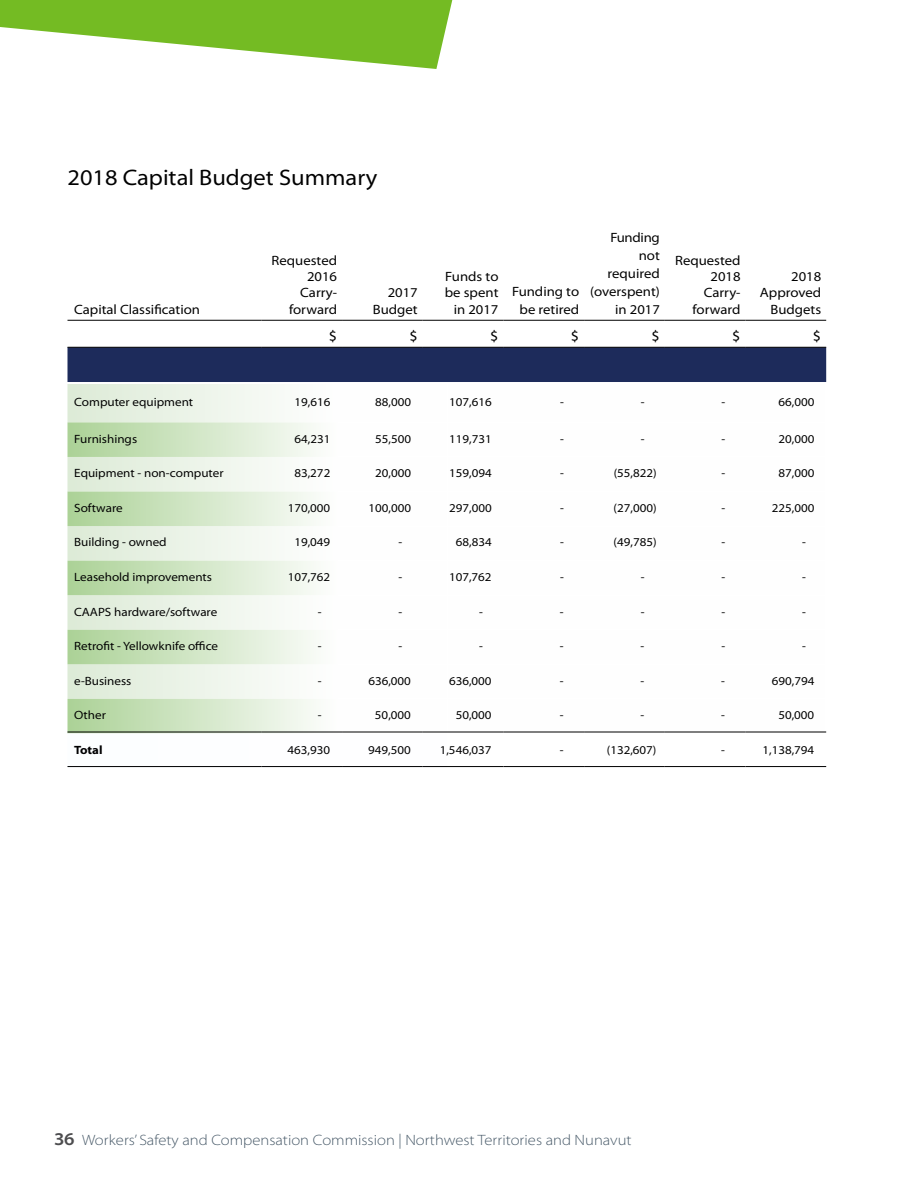
<style>
.page{position:relative;width:918px;height:1188px;background:#fff}
.page>*{position:absolute;margin:0;border:0;box-sizing:border-box;transform-origin:0 0}
.t1{font:semi-expanded 22.5px "Myriad Pro";color:#000}
.t2{font:300 semi-expanded 15px "Myriad Pro";color:#455766}
.t3{font:semi-expanded 15px "Myriad Pro";color:#000}
.t4{font:semi-expanded 13.5px/16.2px "Myriad Pro";color:#000;text-align:right}
.t5{font:semi-expanded 12px "Myriad Pro";color:#000}
.t6{font:700 semi-expanded 12px "Myriad Pro";color:#000}
.s1{font-weight:600;font-size:18px;color:#4d4d4f}
</style>
<div class="page">
<svg style="left:68px;top:384px;width:204px;height:38px;fill:#e9f2e5"></svg>
<svg style="left:68px;top:422px;width:246px;height:277px"></svg>
<svg style="left:68px;top:699px;width:757px;height:69px"></svg>
<div style="left:68px;top:348px;width:758px;height:34px;background:#1d2b5b"></div>
<hr style="left:68px;top:320px;width:193px;height:1px;background:#000">
<hr style="left:261px;top:320px;width:81px;height:1px;background:#000">
<hr style="left:342px;top:320px;width:81px;height:1px;background:#000">
<hr style="left:423px;top:320px;width:80px;height:1px;background:#000">
<hr style="left:503px;top:320px;width:81px;height:1px;background:#000">
<hr style="left:584px;top:320px;width:81px;height:1px;background:#000">
<hr style="left:665px;top:320px;width:81px;height:1px;background:#000">
<hr style="left:746px;top:320px;width:80px;height:1px;background:#000">
<hr style="left:68px;top:347px;width:193px;height:1px;background:#000">
<hr style="left:261px;top:347px;width:81px;height:1px;background:#000">
<hr style="left:342px;top:347px;width:81px;height:1px;background:#000">
<hr style="left:423px;top:347px;width:80px;height:1px;background:#000">
<hr style="left:503px;top:347px;width:81px;height:1px;background:#000">
<hr style="left:584px;top:347px;width:81px;height:1px;background:#000">
<hr style="left:665px;top:347px;width:81px;height:1px;background:#000">
<hr style="left:746px;top:347px;width:80px;height:1px;background:#000">
<hr style="left:68px;top:732px;width:193px;height:1px;background:#000">
<hr style="left:261px;top:732px;width:81px;height:1px;background:#000">
<hr style="left:342px;top:732px;width:81px;height:1px;background:#000">
<hr style="left:423px;top:732px;width:80px;height:1px;background:#000">
<hr style="left:503px;top:732px;width:81px;height:1px;background:#000">
<hr style="left:584px;top:732px;width:81px;height:1px;background:#000">
<hr style="left:665px;top:732px;width:81px;height:1px;background:#000">
<hr style="left:746px;top:732px;width:80px;height:1px;background:#000">
<hr style="left:68px;top:766px;width:193px;height:1px;background:#000">
<hr style="left:261px;top:766px;width:81px;height:1px;background:#000">
<hr style="left:342px;top:766px;width:81px;height:1px;background:#000">
<hr style="left:423px;top:766px;width:80px;height:1px;background:#000">
<hr style="left:503px;top:766px;width:81px;height:1px;background:#000">
<hr style="left:584px;top:766px;width:81px;height:1px;background:#000">
<hr style="left:665px;top:766px;width:81px;height:1px;background:#000">
<hr style="left:746px;top:766px;width:80px;height:1px;background:#000">
<svg style="left:0;top:0;width:452px;height:69px"></svg>
<h1 class="t1" style="left:68px;top:165px;width:311px">2018 Capital Budget Summary</h1>
<p class="t4" style="left:74px;top:301px;width:127px">Capital Classification</p>
<p class="t4" style="left:272px;top:253px;width:67px">Requested<br>2016<br>Carry&shy;forward</p>
<p class="t4" style="left:373px;top:285px;width:46px">2017<br>Budget</p>
<p class="t4" style="left:445px;top:269px;width:55px">Funds to be spent in 2017</p>
<p class="t4" style="left:512px;top:282px;width:69px;line-height:18px;text-align:center">Funding to be retired</p>
<p class="t4" style="left:590px;top:228px;width:71px;line-height:18px">Funding not required (overspent) in 2017</p>
<p class="t4" style="left:675px;top:252px;width:67px">Requested<br>2018<br>Carry&shy;forward</p>
<p class="t4" style="left:760px;top:269px;width:63px">2018<br>Approved<br>Budgets</p>
<p class="t3" style="left:329px;top:327px;width:10px">$</p>
<p class="t3" style="left:409px;top:327px;width:10px">$</p>
<p class="t3" style="left:490px;top:327px;width:10px">$</p>
<p class="t3" style="left:571px;top:327px;width:10px">$</p>
<p class="t3" style="left:652px;top:327px;width:10px">$</p>
<p class="t3" style="left:732px;top:327px;width:10px">$</p>
<p class="t3" style="left:813px;top:327px;width:10px">$</p>
<p class="t5" style="left:74px;top:395px;width:121px">Computer equipment</p>
<p class="t5" style="left:294px;top:395px;width:37px">19,616</p>
<p class="t5" style="left:375px;top:395px;width:37px">88,000</p>
<p class="t5" style="left:449px;top:395px;width:44px">107,616</p>
<p class="t5" style="left:560px;top:395px;width:5px">-</p>
<p class="t5" style="left:641px;top:395px;width:5px">-</p>
<p class="t5" style="left:721px;top:395px;width:5px">-</p>
<p class="t5" style="left:779px;top:395px;width:37px">66,000</p>
<p class="t5" style="left:74px;top:432px;width:64px">Furnishings</p>
<p class="t5" style="left:294px;top:432px;width:37px">64,231</p>
<p class="t5" style="left:375px;top:432px;width:37px">55,500</p>
<p class="t5" style="left:449px;top:432px;width:44px">119,731</p>
<p class="t5" style="left:560px;top:432px;width:5px">-</p>
<p class="t5" style="left:641px;top:432px;width:5px">-</p>
<p class="t5" style="left:721px;top:432px;width:5px">-</p>
<p class="t5" style="left:779px;top:432px;width:37px">20,000</p>
<p class="t5" style="left:74px;top:467px;width:151px">Equipment - non-computer</p>
<p class="t5" style="left:294px;top:467px;width:37px">83,272</p>
<p class="t5" style="left:375px;top:467px;width:37px">20,000</p>
<p class="t5" style="left:449px;top:467px;width:44px">159,094</p>
<p class="t5" style="left:560px;top:467px;width:5px">-</p>
<p class="t5" style="left:614px;top:467px;width:44px">(55,822)</p>
<p class="t5" style="left:721px;top:467px;width:5px">-</p>
<p class="t5" style="left:779px;top:467px;width:37px">87,000</p>
<p class="t5" style="left:74px;top:501px;width:50px">Software</p>
<p class="t5" style="left:288px;top:501px;width:44px">170,000</p>
<p class="t5" style="left:368px;top:501px;width:44px">100,000</p>
<p class="t5" style="left:449px;top:501px;width:44px">297,000</p>
<p class="t5" style="left:560px;top:501px;width:5px">-</p>
<p class="t5" style="left:614px;top:501px;width:44px">(27,000)</p>
<p class="t5" style="left:721px;top:501px;width:5px">-</p>
<p class="t5" style="left:772px;top:501px;width:44px">225,000</p>
<p class="t5" style="left:74px;top:536px;width:94px">Building - owned</p>
<p class="t5" style="left:294px;top:536px;width:37px">19,049</p>
<p class="t5" style="left:399px;top:536px;width:5px">-</p>
<p class="t5" style="left:456px;top:536px;width:37px">68,834</p>
<p class="t5" style="left:560px;top:536px;width:5px">-</p>
<p class="t5" style="left:614px;top:536px;width:44px">(49,785)</p>
<p class="t5" style="left:721px;top:536px;width:5px">-</p>
<p class="t5" style="left:802px;top:536px;width:5px">-</p>
<p class="t5" style="left:74px;top:570px;width:139px">Leasehold improvements</p>
<p class="t5" style="left:288px;top:570px;width:44px">107,762</p>
<p class="t5" style="left:399px;top:570px;width:5px">-</p>
<p class="t5" style="left:449px;top:570px;width:44px">107,762</p>
<p class="t5" style="left:560px;top:570px;width:5px">-</p>
<p class="t5" style="left:641px;top:570px;width:5px">-</p>
<p class="t5" style="left:721px;top:570px;width:5px">-</p>
<p class="t5" style="left:802px;top:570px;width:5px">-</p>
<p class="t5" style="left:74px;top:605px;width:145px">CAAPS hardware/software</p>
<p class="t5" style="left:318px;top:605px;width:5px">-</p>
<p class="t5" style="left:399px;top:605px;width:5px">-</p>
<p class="t5" style="left:479px;top:605px;width:5px">-</p>
<p class="t5" style="left:560px;top:605px;width:5px">-</p>
<p class="t5" style="left:641px;top:605px;width:5px">-</p>
<p class="t5" style="left:721px;top:605px;width:5px">-</p>
<p class="t5" style="left:802px;top:605px;width:5px">-</p>
<p class="t5" style="left:74px;top:639px;width:146px">Retrofit - Yellowknife office</p>
<p class="t5" style="left:318px;top:639px;width:5px">-</p>
<p class="t5" style="left:399px;top:639px;width:5px">-</p>
<p class="t5" style="left:479px;top:639px;width:5px">-</p>
<p class="t5" style="left:560px;top:639px;width:5px">-</p>
<p class="t5" style="left:641px;top:639px;width:5px">-</p>
<p class="t5" style="left:721px;top:639px;width:5px">-</p>
<p class="t5" style="left:802px;top:639px;width:5px">-</p>
<p class="t5" style="left:74px;top:674px;width:59px">e-Business</p>
<p class="t5" style="left:318px;top:674px;width:5px">-</p>
<p class="t5" style="left:368px;top:674px;width:44px">636,000</p>
<p class="t5" style="left:449px;top:674px;width:44px">636,000</p>
<p class="t5" style="left:560px;top:674px;width:5px">-</p>
<p class="t5" style="left:641px;top:674px;width:5px">-</p>
<p class="t5" style="left:721px;top:674px;width:5px">-</p>
<p class="t5" style="left:772px;top:674px;width:44px">690,794</p>
<p class="t5" style="left:74px;top:709px;width:33px">Other</p>
<p class="t5" style="left:318px;top:709px;width:5px">-</p>
<p class="t5" style="left:375px;top:709px;width:37px">50,000</p>
<p class="t5" style="left:456px;top:709px;width:37px">50,000</p>
<p class="t5" style="left:560px;top:709px;width:5px">-</p>
<p class="t5" style="left:641px;top:709px;width:5px">-</p>
<p class="t5" style="left:721px;top:709px;width:5px">-</p>
<p class="t5" style="left:778px;top:709px;width:37px">50,000</p>
<p class="t6" style="left:74px;top:743px;width:30px">Total</p>
<p class="t5" style="left:288px;top:743px;width:44px">463,930</p>
<p class="t5" style="left:368px;top:743px;width:44px">949,500</p>
<p class="t5" style="left:440px;top:743px;width:53px">1,546,037</p>
<p class="t5" style="left:560px;top:743px;width:5px">-</p>
<p class="t5" style="left:607px;top:743px;width:51px">(132,607)</p>
<p class="t5" style="left:721px;top:743px;width:5px">-</p>
<p class="t5" style="left:763px;top:743px;width:53px">1,138,794</p>
<p class="t2" style="left:54px;top:1131px;width:579px"><span class="s1">36</span> Workers’ Safety and Compensation Commission | Northwest Territories and Nunavut</p>
</div>
